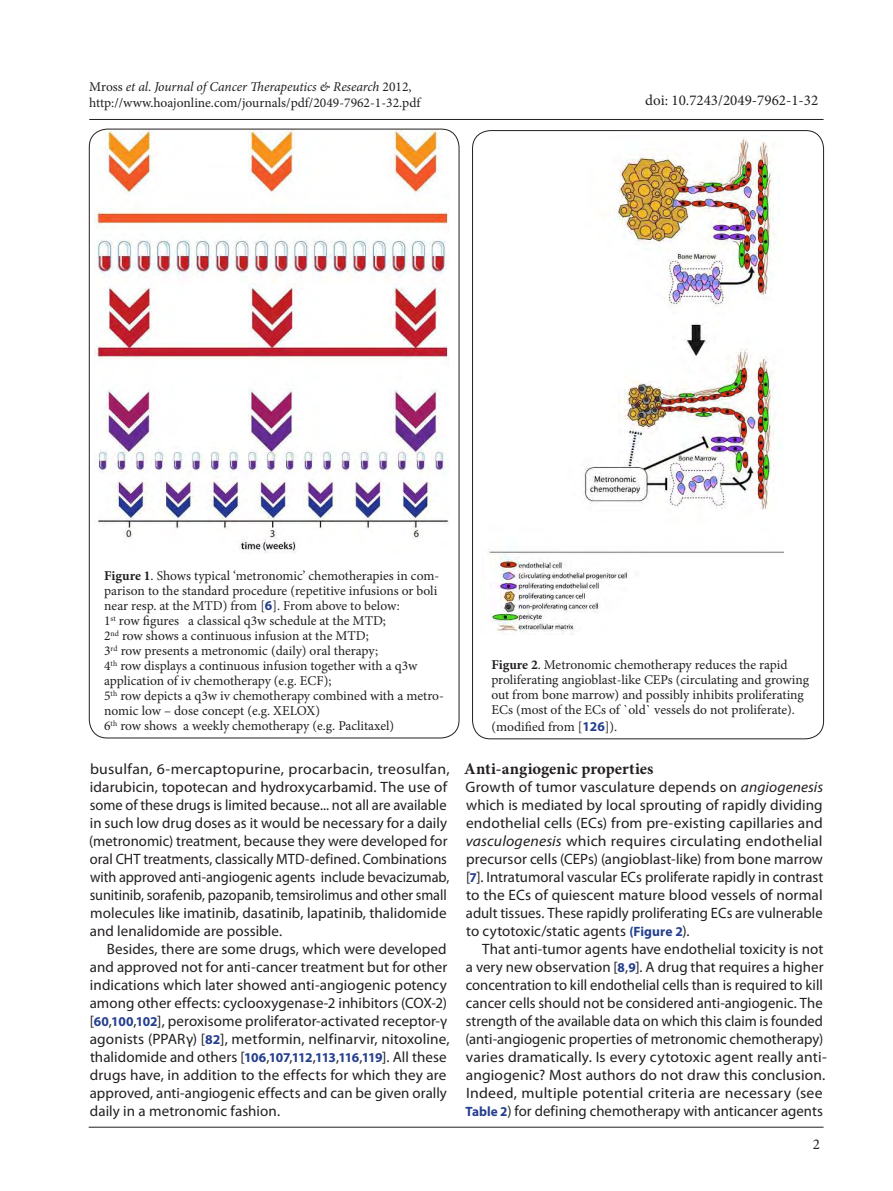
<style>
.page{position:relative;width:893px;height:1191px;background:#fff}
.page>*{position:absolute;margin:0;border:0;box-sizing:border-box;transform-origin:0 0}
.t1{font:700 16.5px "Minion Pro";color:#231f20}
.t2{font:15px/18px "Myriad Pro";letter-spacing:.005em;color:#231f20}
.t3{font:15px/18px "Myriad Pro";letter-spacing:.005em;color:#231f20;scale:1.05 1}
.t4{font:15px "Minion Pro";color:#231f20}
.t5{font:13.5px/15px "Minion Pro";letter-spacing:-.005em;color:#231f20}
.s1{font-style:italic}
.s2{font-weight:700}
.s3{font-family:"Myriad Pro";font-weight:700;color:#253f8e}
.s4{font-weight:700;font-size:13.5px;color:#253f8e}
</style>
<div class="page">
<hr style="left:89px;top:1126px;width:735px;height:1px;background:#231f20">
<hr style="left:89px;top:119px;width:734px;height:1px;background:#231f20">
<img style="left:94px;top:129px;width:355px;height:424px">
<img style="left:488px;top:137px;width:295px;height:498px">
<p class="t5" style="left:89px;top:78px;width:333px;line-height:16.2px">Mross <span class="s1">et al</span>. <span class="s1">Journal of Cancer Therapeutics &amp; Research</span> 2012, http://www.hoajonline.com/journals/pdf/2049-7962-1-32.pdf</p>
<p class="t4" style="left:645px;top:90px;width:175px">doi: 10.7243/2049-7962-1-32</p>
<p class="t5" style="left:104px;top:568px;width:341px"><span class="s2">Figure 1</span>. Shows typical ‘metronomic’ chemotherapies in com&shy;parison to the standard procedure (repetitive infusions or boli near resp. at the MTD) from [<span class="s3">6</span>]. From above to below:<br>1<sup>st</sup> row figures a classical q3w schedule at the MTD;<br>2<sup>nd</sup> row shows a continuous infusion at the MTD;<br>3<sup>rd</sup> row presents a metronomic (daily) oral therapy;<br>4<sup>th</sup> row displays a continuous infusion together with a q3w application of iv chemotherapy (e.g. ECF);<br>5<sup>th</sup> row depicts a q3w iv chemotherapy combined with a metro&shy;nomic low – dose concept (e.g. XELOX)<br>6<sup>th</sup> row shows a weekly chemotherapy (e.g. Paclitaxel)</p>
<p class="t3" style="left:89px;top:760px;width:345px">busulfan, 6-mercaptopurine, procarbacin, treosulfan, idarubicin, topotecan and hydroxycarbamid. The use of some of these drugs is limited because... not all are available in such low drug doses as it would be necessary for a daily (metronomic) treatment, because they were developed for oral CHT treatments, classically MTD-defined. Combinations with approved anti-angiogenic agents include bevacizumab, sunitinib, sorafenib, pazopanib, temsirolimus and other small molecules like imatinib, dasatinib, lapatinib, thalidomide and lenalidomide are possible.</p>
<p class="t2" style="left:90px;top:940px;width:361px;text-indent:17px">Besides, there are some drugs, which were developed and approved not for anti-cancer treatment but for other indications which later showed anti-angiogenic potency among other effects: cyclooxygenase-2 inhibitors (COX-2) [<span class="s4">60</span>,<span class="s4">100</span>,<span class="s4">102</span>], peroxisome proliferator-activated receptor-γ agonists (PPARγ) [<span class="s4">82</span>], metformin, nelfinarvir, nitoxoline, thalidomide and others [<span class="s4">106</span>,<span class="s4">107</span>,<span class="s4">112</span>,<span class="s4">113</span>,<span class="s4">116</span>,<span class="s4">119</span>]. All these drugs have, in addition to the effects for which they are approved, anti-angiogenic effects and can be given orally daily in a metronomic fashion.</p>
<p class="t5" style="left:491px;top:657px;width:319px"><span class="s2">Figure 2</span>. Metronomic chemotherapy reduces the rapid proliferating angioblast-like CEPs (circulating and growing out from bone marrow) and possibly inhibits proliferating ECs (most of the ECs of `old` vessels do not proliferate). (modified from [<span class="s3">126</span>]).</p>
<p class="t1" style="left:464px;top:757px;width:191px">Anti-angiogenic properties</p>
<p class="t2" style="left:466px;top:778px;width:359px;text-align:justify">Growth of tumor vasculature depends on <span class="s1">angiogenesis </span>which is mediated by local sprouting of rapidly dividing endothelial cells (ECs) from pre-existing capillaries and <span class="s1">vasculogenesis</span> which requires circulating endothelial precursor cells (CEPs) (angioblast-like) from bone marrow [<span class="s4">7</span>]. Intratumoral vascular ECs proliferate rapidly in contrast to the ECs of quiescent mature blood vessels of normal adult tissues. These rapidly proliferating ECs are vulnerable to cytotoxic/static agents <span class="s4">(Figure 2</span>).</p>
<p class="t2" style="left:465px;top:940px;width:363px;text-indent:17px">That anti-tumor agents have endothelial toxicity is not a very new observation [<span class="s4">8</span>,<span class="s4">9</span>]. A drug that requires a higher concentration to kill endothelial cells than is required to kill cancer cells should not be considered anti-angiogenic. The strength of the available data on which this claim is founded (anti-angiogenic properties of metronomic chemotherapy) varies dramatically. Is every cytotoxic agent really anti&shy;angiogenic? Most authors do not draw this conclusion.<br>Indeed, multiple potential criteria are necessary (see <span class="s4">Table 2</span>) for defining chemotherapy with anticancer agents</p>
<p class="t4" style="left:813px;top:1134px;width:9px">2</p>
</div>
